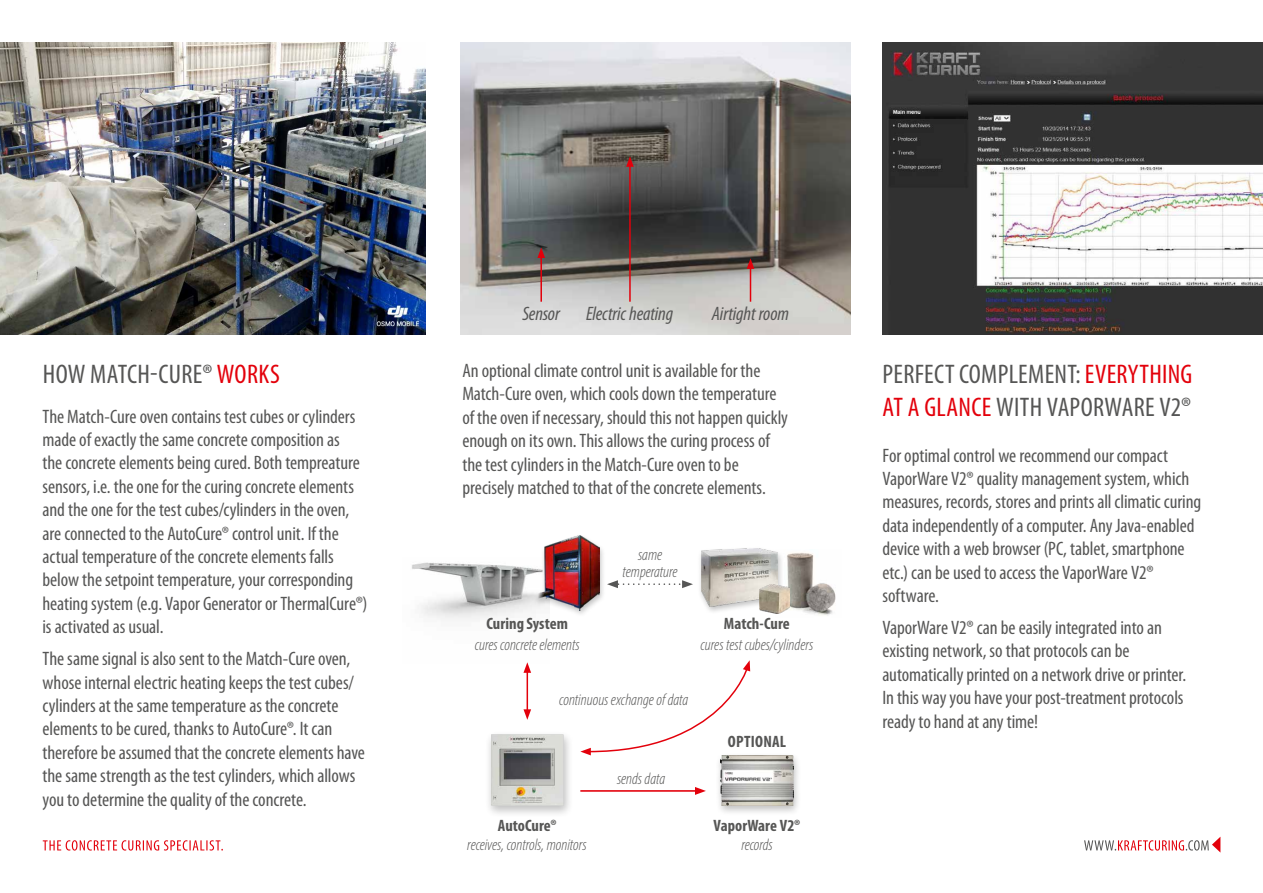
<style>
.page{position:relative;width:1263px;height:893px;background:#fff}
.page>*{position:absolute;margin:0;border:0;box-sizing:border-box;transform-origin:0 0}
.t1{font:condensed 27px/33px "Myriad Pro";letter-spacing:.01em;color:#565655}
.t2{font:condensed 19.5px/23.4px "Myriad Pro";letter-spacing:-.005em;color:#565655}
.t3{font:italic condensed 19.5px "Myriad Pro";letter-spacing:-.005em;color:#565655}
.t4{font:italic 300 condensed 16.5px/16.5px "Myriad Pro";letter-spacing:-.005em;color:#565655;text-align:center}
.t5{font:700 condensed 16.5px "Myriad Pro";letter-spacing:.005em;color:#565655}
.s1{color:#e3000b}
</style>
<div class="page">
<svg style="left:43px;top:840px;width:180px;height:11px"></svg>
<svg style="left:1084px;top:837px;width:136px;height:15px"></svg>
<img style="left:787px;top:552px;width:49px;height:64px">
<img style="left:412px;top:562px;width:121px;height:58px">
<hr style="left:580px;top:790px;width:117px;height:2px;background:#e3000b">
<svg style="left:695px;top:787px;width:11px;height:8px"></svg>
<svg style="left:607px;top:580px;width:86px;height:8px"></svg>
<div style="left:533px;top:533px;width:73px;height:86px;background:#000;opacity:.25"></div>
<img style="left:537px;top:535px;width:62px;height:76px">
<div style="left:484px;top:730px;width:89px;height:88px;background:#000;opacity:.25"></div>
<img style="left:491px;top:734px;width:72px;height:72px">
<div style="left:697px;top:546px;width:87px;height:68px;background:#000;opacity:.25"></div>
<img style="left:701px;top:548px;width:76px;height:58px">
<svg style="left:580px;top:660px;width:170px;height:95px"></svg>
<hr style="left:527px;top:670px;width:1px;height:42px;background:#e3000b">
<svg style="left:523px;top:662px;width:8px;height:11px"></svg>
<svg style="left:523px;top:709px;width:8px;height:11px"></svg>
<img style="left:0;top:43px;width:425px;height:291px">
<div style="left:715px;top:752px;width:87px;height:64px;background:#000;opacity:.25"></div>
<img style="left:720px;top:755px;width:74px;height:51px">
<img style="left:760px;top:584px;width:30px;height:29px">
<img style="left:460px;top:43px;width:390px;height:291px">
<hr style="left:540px;top:256px;width:2px;height:46px;background:#e3000b">
<svg style="left:537px;top:247px;width:8px;height:11px"></svg>
<hr style="left:629px;top:164px;width:2px;height:138px;background:#e3000b">
<svg style="left:626px;top:156px;width:8px;height:11px"></svg>
<hr style="left:750px;top:267px;width:1px;height:35px;background:#e3000b">
<svg style="left:747px;top:258px;width:7px;height:11px"></svg>
<img style="left:882px;top:43px;width:381px;height:291px">
<p class="t3" style="left:522px;top:302px;width:39px">Sensor</p>
<p class="t3" style="left:586px;top:302px;width:89px">Electric heating</p>
<p class="t3" style="left:712px;top:302px;width:79px">Airtight room</p>
<p class="t2" style="left:462px;top:359px;width:327px">An optional climate control unit is available for the Match-Cure oven, which cools down the temperature of the oven if necessary, should this not happen quickly enough on its own. This allows the curing process of the test cylinders in the Match-Cure oven to be precisely matched to that of the concrete elements.</p>
<h1 class="t1" style="left:43px;top:357px;width:239px">HOW MATCH-CURE® <span class="s1">WORKS</span></h1>
<h1 class="t1" style="left:883px;top:357px;width:311px">PERFECT COMPLEMENT: <span class="s1">EVERYTHING<br>AT A GLANCE</span> WITH VAPORWARE V2®</h1>
<p class="t2" style="left:43px;top:404px;width:326px">The Match-Cure oven contains test cubes or cylinders made of exactly the same concrete composition as<br>the concrete elements being cured. Both tempreature sensors, i.e. the one for the curing concrete elements and the one for the test cubes/cylinders in the oven, are connected to the AutoCure® control unit. If the actual temperature of the concrete elements falls below the setpoint temperature, your corresponding heating system (e.g. Vapor Generator or ThermalCure®) is activated as usual.</p>
<p class="t2" style="left:43px;top:647px;width:324px">The same signal is also sent to the Match-Cure oven, whose internal electric heating keeps the test cubes/ cylinders at the same temperature as the concrete elements to be cured, thanks to AutoCure®. It can therefore be assumed that the concrete elements have the same strength as the test cylinders, which allows you to determine the quality of the concrete.</p>
<p class="t2" style="left:882px;top:443px;width:320px">For optimal control we recommend our compact VaporWare V2® quality management system, which measures, records, stores and prints all climatic curing data independently of a computer. Any Java-enabled device with a web browser (PC, tablet, smartphone etc.) can be used to access the VaporWare V2® software.</p>
<p class="t2" style="left:882px;top:615px;width:305px">VaporWare V2® can be easily integrated into an existing network, so that protocols can be automatically printed on a network drive or printer.<br>In this way you have your post-treatment protocols ready to hand at any time!</p>
<p class="t4" style="left:623px;top:546px;width:57px">same temperature</p>
<p class="t5" style="left:486px;top:613px;width:83px">Curing System</p>
<p class="t5" style="left:724px;top:613px;width:67px">Match-Cure</p>
<p class="t4" style="left:475px;top:636px;width:107px">cures concrete elements</p>
<p class="t4" style="left:701px;top:636px;width:114px">cures test cubes/cylinders</p>
<p class="t4" style="left:559px;top:691px;width:131px">continuous exchange of data</p>
<p class="t5" style="left:728px;top:731px;width:60px">OPTIONAL</p>
<p class="t4" style="left:617px;top:770px;width:50px">sends data</p>
<p class="t5" style="left:498px;top:815px;width:60px">AutoCure®</p>
<p class="t4" style="left:467px;top:837px;width:121px">receives, controls, monitors</p>
<p class="t5" style="left:713px;top:815px;width:88px">VaporWare V2®</p>
<p class="t4" style="left:741px;top:837px;width:33px">records</p>
</div>
